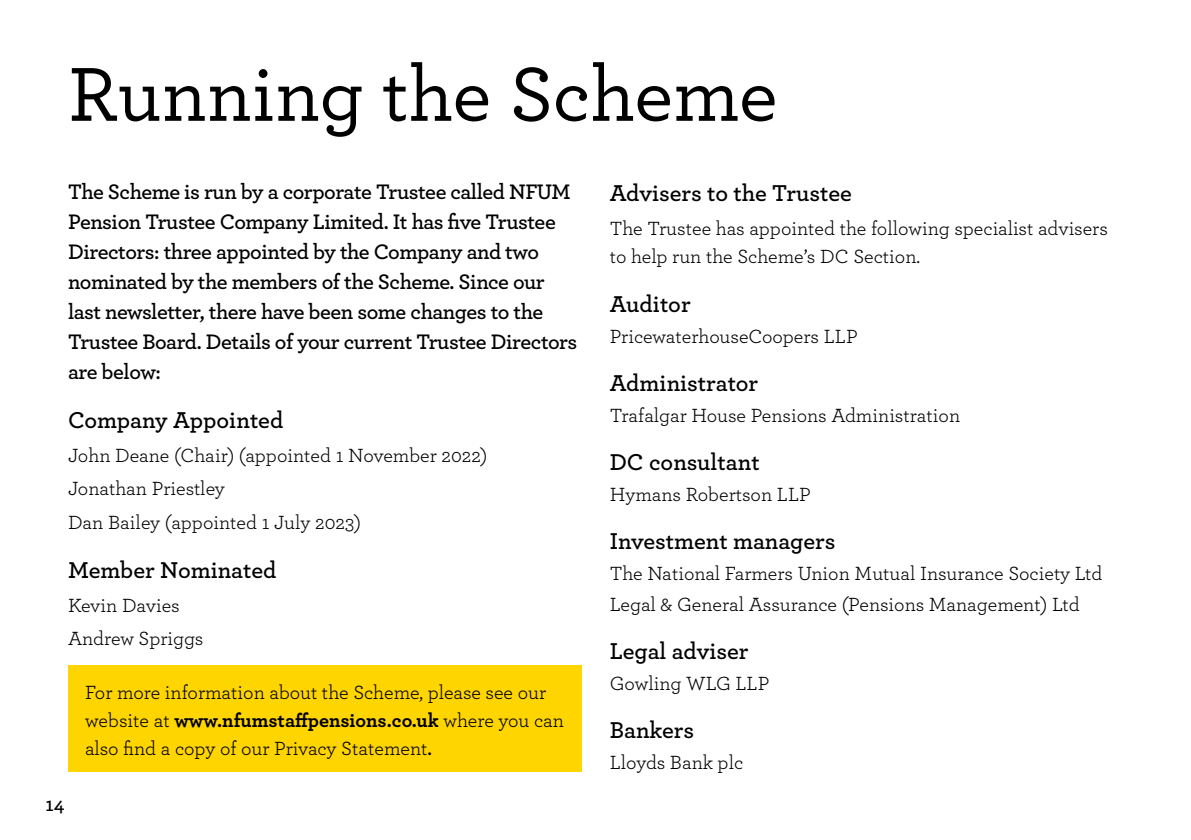
<style>
.page{position:relative;width:1191px;height:840px;background:#fff}
.page>*{position:absolute;margin:0;border:0;box-sizing:border-box;transform-origin:0 0}
.t1{font:500 80px "Archer";color:#000}
.t2{font:600 24px "Archer";color:#000}
.t3{font:600 22px/30px "Archer";letter-spacing:-.02em;color:#000}
.t4{font:20px/28px "Archer";color:#000}
.t5{font:600 20px "Archer";color:#000}
.s1{color:#fff}
.s2{font-weight:700}
.s3{font-weight:600}
</style>
<div class="page">
<div style="left:68px;top:665px;width:513px;height:106px;background:#ffd500"></div>
<h1 class="t1" style="left:68px;top:37px;width:711px">Running the Scheme</h1>
<p class="t3" style="left:68px;top:175px;width:511px">The Scheme is run by a corporate Trustee called NFUM Pension Trustee Company Limited. It has five Trustee Directors: three appointed by the Company and two nominated by the members of the Scheme. Since our last newsletter, there have been some changes to the Trustee Board. Details of your current Trustee Directors are below:</p>
<p class="t2" style="left:68px;top:401px;width:217px">Company Appointed</p>
<p class="t4" style="left:68px;top:437px;width:421px;line-height:33.6px">John Deane (Chair) (appointed 1 November 2022)<br>Jonathan Priestley<br>Dan Bailey (appointed 1 July 2023)</p>
<p class="t2" style="left:68px;top:551px;width:210px">Member Nominated</p>
<p class="t4" style="left:68px;top:587px;width:137px;line-height:33.6px">Kevin Davies<br>Andrew Spriggs</p>
<p class="t5" style="left:40px;top:788px;width:26px"><span class="s1">2</span>14</p>
<p class="t4" style="left:85px;top:676px;width:480px">For more information about the Scheme, please see our website at <span class="s2">www.nfumstaffpensions.co.uk</span> where you can also find a copy of our Privacy Statement<span class="s3">.</span></p>
<p class="t2" style="left:609px;top:175px;width:244px">Advisers to the Trustee</p>
<p class="t4" style="left:609px;top:213px;width:500px">The Trustee has appointed the following specialist advisers to help run the Scheme’s DC Section.</p>
<p class="t2" style="left:609px;top:285px;width:82px">Auditor</p>
<p class="t4" style="left:609px;top:321px;width:249px">PricewaterhouseCoopers LLP</p>
<p class="t2" style="left:609px;top:364px;width:150px">Administrator</p>
<p class="t4" style="left:609px;top:400px;width:352px">Trafalgar House Pensions Administration</p>
<p class="t2" style="left:609px;top:443px;width:152px">DC consultant</p>
<p class="t4" style="left:609px;top:479px;width:203px">Hymans Robertson LLP</p>
<p class="t2" style="left:609px;top:522px;width:227px">Investment managers</p>
<p class="t4" style="left:609px;top:556px;width:494px;line-height:31px">The National Farmers Union Mutual Insurance Society Ltd<br>Legal &amp; General Assurance (Pensions Management) Ltd</p>
<p class="t2" style="left:609px;top:632px;width:140px">Legal adviser</p>
<p class="t4" style="left:609px;top:668px;width:161px">Gowling WLG LLP</p>
<p class="t2" style="left:609px;top:711px;width:86px">Bankers</p>
<p class="t4" style="left:609px;top:747px;width:135px">Lloyds Bank plc</p>
</div>
